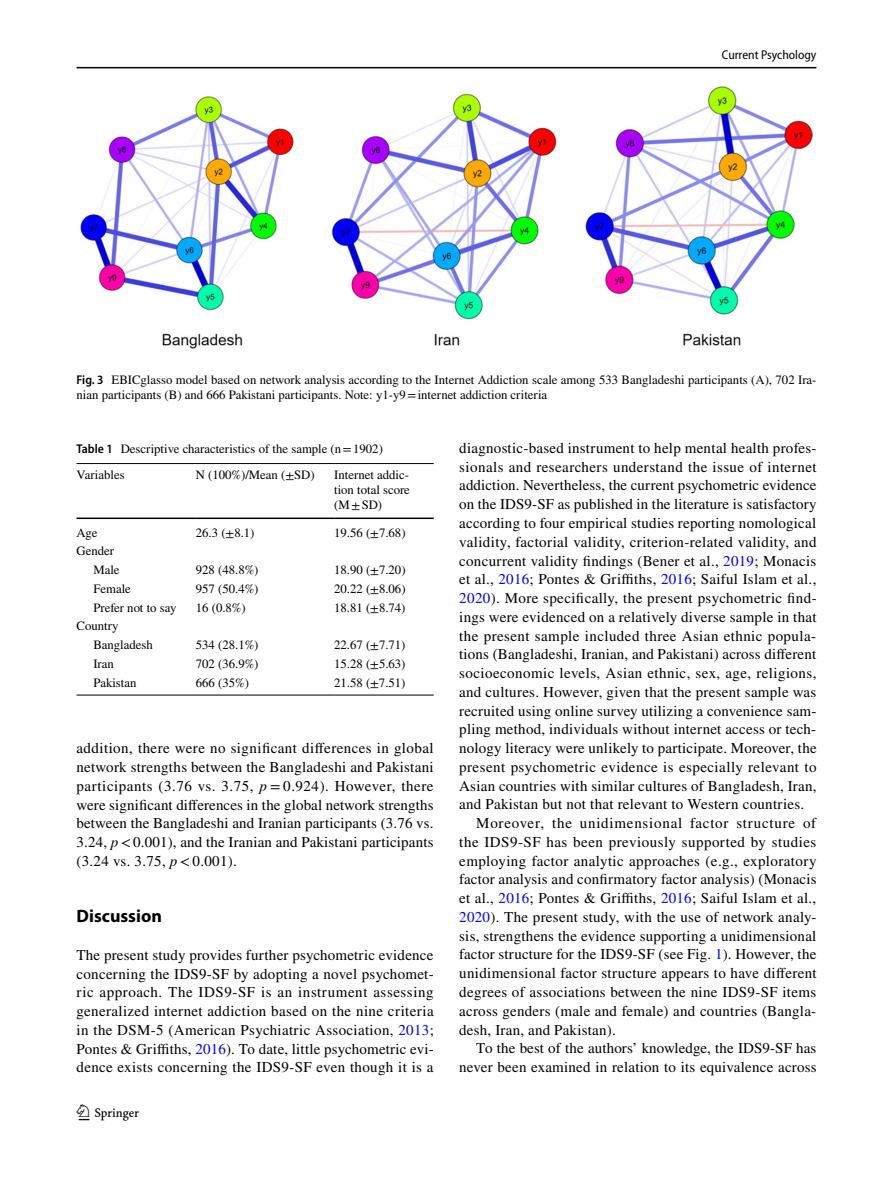
<style>
.page{position:relative;width:893px;height:1187px;background:#fff}
.page>*{position:absolute;margin:0;border:0;box-sizing:border-box;transform-origin:0 0}
.t1{font:22.5px "Springnew Regular 2";color:#000}
.t2{font:700 18px "Myriad Pro";color:#000}
.t3{font:15px/18.8px "STIX";letter-spacing:.015em;color:#000;text-align:justify}
.t4{font:15px "STIX";letter-spacing:.05em;color:#000}
.t5{font:12.75px/15px "STIX";color:#000}
.t6{font:semi-condensed 12.75px "Myriad Pro";color:#000}
.s1{font-family:"Myriad Pro";font-weight:600;font-stretch:semi-condensed}
.s2{font-style:italic}
.s3{color:#00f}
</style>
<div class="page">
<hr style="left:77px;top:67px;width:739px;height:1px;background:#000">
<img style="left:81px;top:87px;width:731px;height:261px">
<hr style="left:77px;top:463px;width:119px;height:1px;background:#000">
<hr style="left:77px;top:517px;width:119px;height:2px;background:#000">
<hr style="left:196px;top:463px;width:138px;height:1px;background:#000">
<hr style="left:196px;top:517px;width:138px;height:2px;background:#000">
<hr style="left:334px;top:463px;width:100px;height:1px;background:#000">
<hr style="left:334px;top:517px;width:100px;height:2px;background:#000">
<hr style="left:77px;top:694px;width:119px;height:1px;background:#000">
<hr style="left:196px;top:694px;width:138px;height:1px;background:#000">
<hr style="left:334px;top:694px;width:100px;height:1px;background:#000">
<p class="t6" style="left:722px;top:48px;width:96px">Current Psychology</p>
<p class="t5" style="left:77px;top:373px;width:741px"><span class="s1">Fig. 3</span> EBICglasso model based on network analysis according to the Internet Addiction scale among 533 Bangladeshi participants (A), 702 Ira&shy;nian participants (B) and 666 Pakistani participants. Note: y1-y9=internet addiction criteria</p>
<p class="t5" style="left:77px;top:437px;width:308px;line-height:25.5px"><span class="s1">Table 1</span> Descriptive characteristics of the sample (n=1902)<br>Variables</p>
<p class="t5" style="left:196px;top:467px;width:120px">N (100%)/Mean (±SD)</p>
<p class="t5" style="left:334px;top:467px;width:77px;text-align:justify">Internet addic&shy;tion total score (M±SD)</p>
<p class="t5" style="left:77px;top:525px;width:22px">Age</p>
<p class="t5" style="left:196px;top:525px;width:60px">26.3 (±8.1)</p>
<p class="t5" style="left:334px;top:525px;width:73px">19.56 (±7.68)</p>
<p class="t5" style="left:93px;top:542px;width:28px;line-height:18.8px;text-indent:-17px">Gender<br>Male</p>
<p class="t5" style="left:196px;top:563px;width:64px">928 (48.8%)</p>
<p class="t5" style="left:334px;top:563px;width:73px">18.90 (±7.20)</p>
<p class="t5" style="left:93px;top:582px;width:39px">Female</p>
<p class="t5" style="left:196px;top:582px;width:64px">957 (50.4%)</p>
<p class="t5" style="left:334px;top:582px;width:73px">20.22 (±8.06)</p>
<p class="t5" style="left:93px;top:600px;width:85px">Prefer not to say</p>
<p class="t5" style="left:196px;top:600px;width:51px">16 (0.8%)</p>
<p class="t5" style="left:334px;top:600px;width:73px">18.81 (±8.74)</p>
<p class="t5" style="left:93px;top:617px;width:61px;line-height:18.8px;text-indent:-17px">Country<br>Bangladesh</p>
<p class="t5" style="left:196px;top:638px;width:64px">534 (28.1%)</p>
<p class="t5" style="left:334px;top:638px;width:73px">22.67 (±7.71)</p>
<p class="t5" style="left:93px;top:656px;width:22px">Iran</p>
<p class="t5" style="left:196px;top:656px;width:64px">702 (36.9%)</p>
<p class="t5" style="left:334px;top:656px;width:73px">15.28 (±5.63)</p>
<p class="t5" style="left:93px;top:675px;width:45px">Pakistan</p>
<p class="t5" style="left:196px;top:675px;width:55px">666 (35%)</p>
<p class="t5" style="left:334px;top:675px;width:73px">21.58 (±7.51)</p>
<p class="t3" style="left:77px;top:740px;width:359px">addition, there were no significant differences in global network strengths between the Bangladeshi and Pakistani participants (3.76 vs. 3.75, <span class="s2">p</span> = 0.924). However, there were significant differences in the global network strengths between the Bangladeshi and Iranian participants (3.76 vs.<br>3.24, <span class="s2">p</span>&lt;0.001), and the Iranian and Pakistani participants (3.24 vs. 3.75, <span class="s2">p</span>&lt;0.001).</p>
<p class="t2" style="left:77px;top:904px;width:87px">Discussion</p>
<p class="t3" style="left:77px;top:946px;width:359px">The present study provides further psychometric evidence concerning the IDS9-SF by adopting a novel psychomet&shy;ric approach. The IDS9-SF is an instrument assessing generalized internet addiction based on the nine criteria in the DSM-5 (American Psychiatric Association, <span class="s3">2013</span>; Pontes &amp; Griffiths, <span class="s3">2016</span>). To date, little psychometric evi&shy;dence exists concerning the IDS9-SF even though it is a</p>
<h1 class="t1" style="left:79px;top:1104px;width:62px">1 3</h1>
<p class="t3" style="left:459px;top:439px;width:359px">diagnostic-based instrument to help mental health profes-</p>
<p class="t3" style="left:459px;top:458px;width:359px">sionals and researchers understand the issue of internet</p>
<p class="t3" style="left:459px;top:477px;width:359px">addiction. Nevertheless, the current psychometric evidence</p>
<p class="t3" style="left:459px;top:496px;width:359px">on the IDS9-SF as published in the literature is satisfactory</p>
<p class="t3" style="left:459px;top:514px;width:358px">according to four empirical studies reporting nomological</p>
<p class="t3" style="left:459px;top:533px;width:359px">validity, factorial validity, criterion-related validity, and</p>
<p class="t3" style="left:459px;top:552px;width:359px">concurrent validity findings (Bener et al., <span class="s3">2019</span>; Monacis</p>
<p class="t3" style="left:459px;top:571px;width:359px">et al., <span class="s3">2016</span>; Pontes &amp; Griffiths, <span class="s3">2016</span>; Saiful Islam et al.,</p>
<p class="t3" style="left:459px;top:589px;width:359px"><span class="s3">2020</span>). More specifically, the present psychometric find-</p>
<p class="t3" style="left:459px;top:608px;width:359px">ings were evidenced on a relatively diverse sample in that</p>
<p class="t3" style="left:459px;top:627px;width:358px">the present sample included three Asian ethnic popula-</p>
<p class="t3" style="left:459px;top:646px;width:358px">tions (Bangladeshi, Iranian, and Pakistani) across different</p>
<p class="t3" style="left:459px;top:664px;width:359px">socioeconomic levels, Asian ethnic, sex, age, religions,</p>
<p class="t3" style="left:459px;top:683px;width:359px">and cultures. However, given that the present sample was</p>
<p class="t3" style="left:459px;top:702px;width:359px">recruited using online survey utilizing a convenience sam-</p>
<p class="t3" style="left:459px;top:721px;width:358px">pling method, individuals without internet access or tech-</p>
<p class="t3" style="left:459px;top:739px;width:359px">nology literacy were unlikely to participate. Moreover, the</p>
<p class="t3" style="left:459px;top:758px;width:359px">present psychometric evidence is especially relevant to</p>
<p class="t3" style="left:459px;top:777px;width:359px">Asian countries with similar cultures of Bangladesh, Iran,</p>
<p class="t3" style="left:459px;top:796px;width:347px">and Pakistan but not that relevant to Western countries.</p>
<p class="t4" style="left:476px;top:812px;width:342px">Moreover, the unidimensional factor structure of</p>
<p class="t3" style="left:459px;top:833px;width:359px">the IDS9-SF has been previously supported by studies</p>
<p class="t3" style="left:459px;top:852px;width:359px">employing factor analytic approaches (e.g., exploratory</p>
<p class="t3" style="left:459px;top:871px;width:359px">factor analysis and confirmatory factor analysis) (Monacis</p>
<p class="t3" style="left:459px;top:889px;width:358px">et al., <span class="s3">2016</span>; Pontes &amp; Griffiths, <span class="s3">2016</span>; Saiful Islam et al.,</p>
<p class="t3" style="left:459px;top:908px;width:359px"><span class="s3">2020</span>). The present study, with the use of network analy-</p>
<p class="t3" style="left:459px;top:927px;width:359px">sis, strengthens the evidence supporting a unidimensional</p>
<p class="t3" style="left:459px;top:946px;width:359px">factor structure for the IDS9-SF (see Fig. <span class="s3">1</span>). However, the</p>
<p class="t3" style="left:459px;top:964px;width:359px">unidimensional factor structure appears to have different</p>
<p class="t3" style="left:459px;top:983px;width:359px">degrees of associations between the nine IDS9-SF items</p>
<p class="t3" style="left:459px;top:1002px;width:358px">across genders (male and female) and countries (Bangla-</p>
<p class="t3" style="left:459px;top:1021px;width:158px">desh, Iran, and Pakistan).</p>
<p class="t3" style="left:476px;top:1039px;width:342px">To the best of the authors’ knowledge, the IDS9-SF has</p>
<p class="t3" style="left:459px;top:1058px;width:359px">never been examined in relation to its equivalence across</p>
</div>
